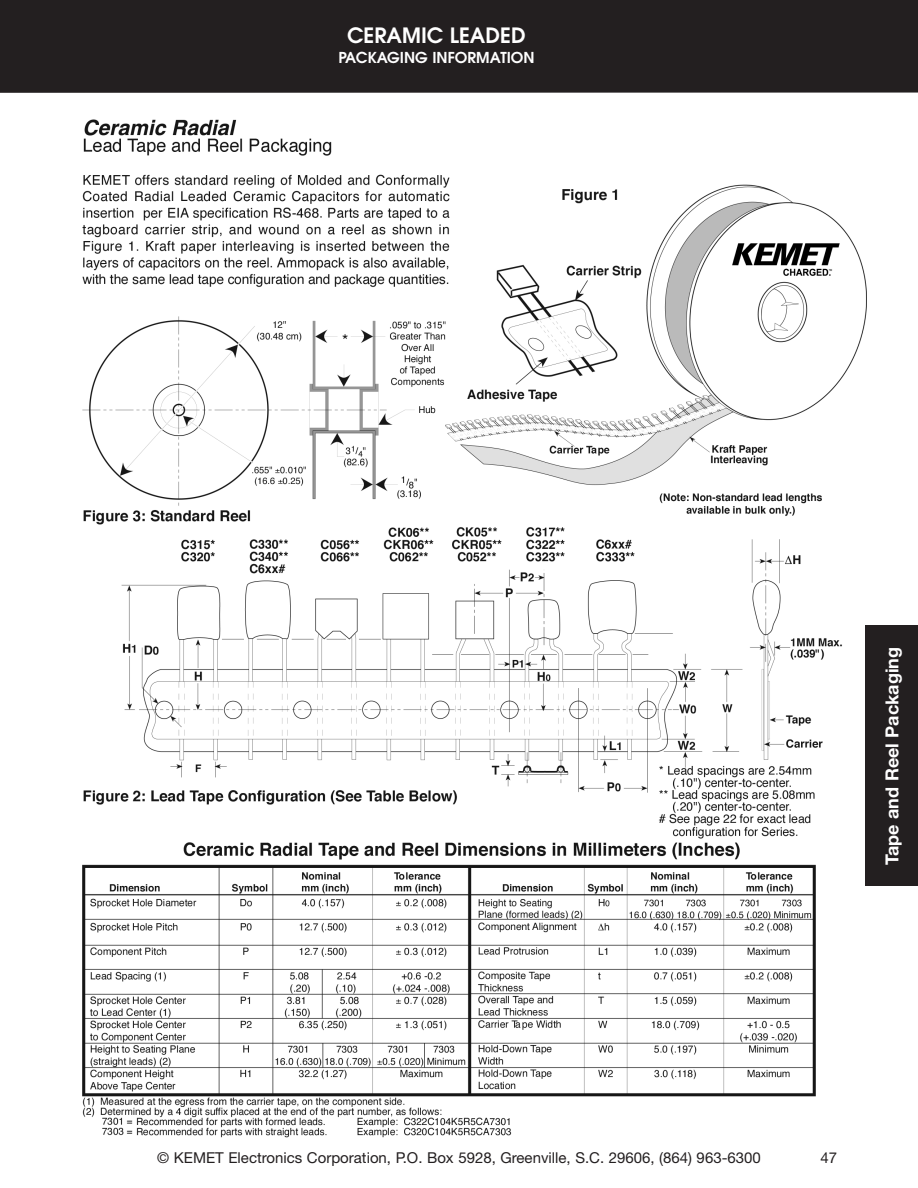
<style>
.page{position:relative;width:918px;height:1188px;background:#fff}
.page>*{position:absolute;margin:0;border:0;box-sizing:border-box;transform-origin:0 0}
.t1{font:600 21px "Avant Garde";color:#fff}
.t2{font:700 18px "Helvetica Neue";color:#fff}
.t3{font:15px "Helvetica Neue";color:#231f20}
.t4{font:600 15px "Avant Garde";color:#fff}
</style>
<div class="page">
<div style="left:0;top:0;width:918px;height:93px;background:#231f20"></div>
<img style="left:82px;top:119px;width:784px;height:1018px">
<div style="left:722px;top:242px;width:119px;height:36px;background:#fff"></div>
<img style="left:732px;top:243px;width:107px;height:33px">
<div style="left:865px;top:625px;width:53px;height:261px;background:#231f20"></div>
<h1 class="t1" style="left:347px;top:27px;width:180px">CERAMIC LEADED</h1>
<p class="t4" style="left:338px;top:52px;width:198px">PACKAGING INFORMATION</p>
<p class="t2" style="left:886px;top:865px;width:220px;rotate:-90deg">Tape and Reel Packaging</p>
<p class="t3" style="left:157px;top:1152px;width:605px">© KEMET Electronics Corporation, P.O. Box 5928, Greenville, S.C. 29606, (864) 963-6300</p>
<p class="t3" style="left:821px;top:1152px;width:18px">47</p>
</div>
